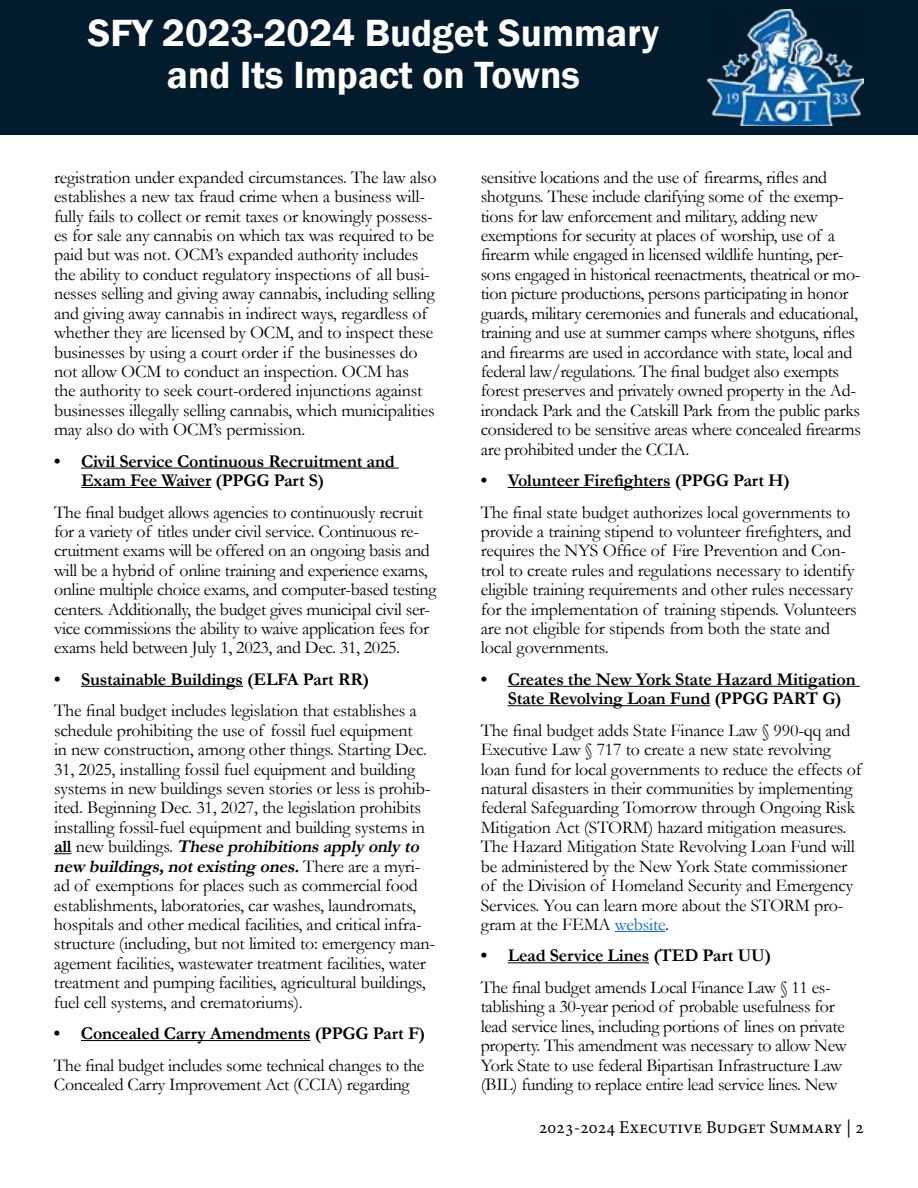
<style>
.page{position:relative;width:918px;height:1188px;background:#fff}
.page>*{position:absolute;margin:0;border:0;box-sizing:border-box;transform-origin:0 0}
.t1{font:600 39px/42.2px "Franklin Gothic";color:#fff;text-align:center}
.t2{font:18px/19.4px "Garamond";letter-spacing:-.01em;color:#000}
.t3{font:700 18px/19.4px "Garamond";letter-spacing:-.01em;color:#000}
.t4{font:18px "Minion Pro";color:#000}
.s1{font-weight:700}
.s2{font-weight:700;font-style:italic}
.s3{color:#0563c1}
</style>
<div class="page">
<div style="left:0;top:0;width:918px;height:135px;background:#031c2d"></div>
<img style="left:707px;top:9px;width:157px;height:117px">
<hr style="left:81px;top:468px;width:318px;height:1px;background:#000">
<hr style="left:81px;top:487px;width:130px;height:1px;background:#000">
<hr style="left:81px;top:686px;width:162px;height:1px;background:#000">
<svg style="left:54px;top:853px;width:17px;height:1px"></svg>
<hr style="left:81px;top:1040px;width:229px;height:1px;background:#000">
<hr style="left:508px;top:487px;width:163px;height:1px;background:#000">
<hr style="left:508px;top:686px;width:352px;height:1px;background:#000">
<hr style="left:508px;top:705px;width:202px;height:1px;background:#000">
<hr style="left:615px;top:931px;width:50px;height:1px;background:#0563c1">
<hr style="left:508px;top:962px;width:141px;height:1px;background:#000">
<h1 class="t1" style="left:88px;top:13px;width:573px">SFY 2023-2024 Budget Summary and Its Impact on Towns</h1>
<p class="t2" style="left:54px;top:167px;width:384px">registration under expanded circumstances. The law also establishes a new tax fraud crime when a business will&shy;fully fails to collect or remit taxes or knowingly possess&shy;es for sale any cannabis on which tax was required to be paid but was not. OCM’s expanded authority includes the ability to conduct regulatory inspections of all busi&shy;nesses selling and giving away cannabis, including selling and giving away cannabis in indirect ways, regardless of whether they are licensed by OCM, and to inspect these businesses by using a court order if the businesses do not allow OCM to conduct an inspection. OCM has<br>the authority to seek court-ordered injunctions against businesses illegally selling cannabis, which municipalities may also do with OCM’s permission.</p>
<p class="t3" style="left:81px;top:451px;width:315px;text-indent:-27px">• Civil Service Continuous Recruitment and<br>Exam Fee Waiver (PPGG Part S)</p>
<p class="t2" style="left:54px;top:502px;width:384px">The final budget allows agencies to continuously recruit for a variety of titles under civil service. Continuous re&shy;cruitment exams will be offered on an ongoing basis and will be a hybrid of online training and experience exams, online multiple choice exams, and computer-based testing centers. Additionally, the budget gives municipal civil ser&shy;vice commissions the ability to waive application fees for exams held between July 1, 2023, and Dec. 31, 2025.</p>
<p class="t3" style="left:54px;top:670px;width:317px">• Sustainable Buildings (ELFA Part RR)</p>
<p class="t2" style="left:54px;top:700px;width:383px">The final budget includes legislation that establishes a schedule prohibiting the use of fossil fuel equipment<br>in new construction, among other things. Starting Dec.<br>31, 2025, installing fossil fuel equipment and building systems in new buildings seven stories or less is prohib&shy;ited. Beginning Dec. 31, 2027, the legislation prohibits installing fossil-fuel equipment and building systems in <span class="s1">a ll</span> n e w b ui l d i n g s . <span class="s2">Theseprohibitionsapplyonlyto new buildings,notexisting ones.</span>T h e r e a r e a m y ri - ad of exemptions for places such as commercial food establishments, laboratories, car washes, laundromats, hospitals and other medical facilities, and critical infra&shy;structure (including, but not limited to: emergency man&shy;agement facilities, wastewater treatment facilities, water treatment and pumping facilities, agricultural buildings, fuel cell systems, and crematoriums).</p>
<p class="t3" style="left:54px;top:1024px;width:373px">• Concealed Carry Amendments (PPGG Part F)</p>
<p class="t2" style="left:54px;top:1055px;width:372px">The final budget includes some technical changes to the<br>Concealed Carry Improvement Act (CCIA) regarding</p>
<p class="t2" style="left:481px;top:167px;width:382px">sensitive locations and the use of firearms, rifles and shotguns. These include clarifying some of the exemp&shy;tions for law enforcement and military, adding new exemptions for security at places of worship, use of a firearm while engaged in licensed wildlife hunting, per&shy;sons engaged in historical reenactments, theatrical or mo&shy;tion picture productions, persons participating in honor guards, military ceremonies and funerals and educational, training and use at summer camps where shotguns, rifles and firearms are used in accordance with state, local and federal law/regulations. The final budget also exempts forest preserves and privately owned property in the Ad&shy;irondack Park and the Catskill Park from the public parks considered to be sensitive areas where concealed firearms are prohibited under the CCIA.</p>
<p class="t3" style="left:481px;top:471px;width:311px">• Volunteer Firefighters (PPGG Part H)</p>
<p class="t2" style="left:481px;top:502px;width:378px">The final state budget authorizes local governments to provide a training stipend to volunteer firefighters, and requires the NYS Office of Fire Prevention and Con&shy;trol to create rules and regulations necessary to identify eligible training requirements and other rules necessary for the implementation of training stipends. Volunteers are not eligible for stipends from both the state and local governments.</p>
<p class="t3" style="left:508px;top:670px;width:349px;text-indent:-27px">• Creates the New York State Hazard Mitigation<br>State Revolving Loan Fund (PPGG PART G)</p>
<p class="t2" style="left:481px;top:720px;width:382px">The final budget adds State Finance Law § 990-qq and Executive Law § 717 to create a new state revolving loan fund for local governments to reduce the effects of natural disasters in their communities by implementing federal Safeguarding Tomorrow through Ongoing Risk Mitigation Act (STORM) hazard mitigation measures.<br>The Hazard Mitigation State Revolving Loan Fund will be administered by the New York State commissioner of the Division of Homeland Security and Emergency Services. You can learn more about the STORM pro&shy;gram at the FEMA <span class="s3">website</span>.</p>
<p class="t3" style="left:481px;top:946px;width:292px">• Lead Service Lines (TED Part UU)</p>
<p class="t2" style="left:481px;top:977px;width:368px">The final budget amends Local Finance Law § 11 es&shy;tablishing a 30-year period of probable usefulness for lead service lines, including portions of lines on private property. This amendment was necessary to allow New York State to use federal Bipartisan Infrastructure Law (BIL) funding to replace entire lead service lines. New</p>
<p class="t4" style="left:539px;top:1115px;width:327px">2023-2024 Executive Budget Summary | 2</p>
</div>
